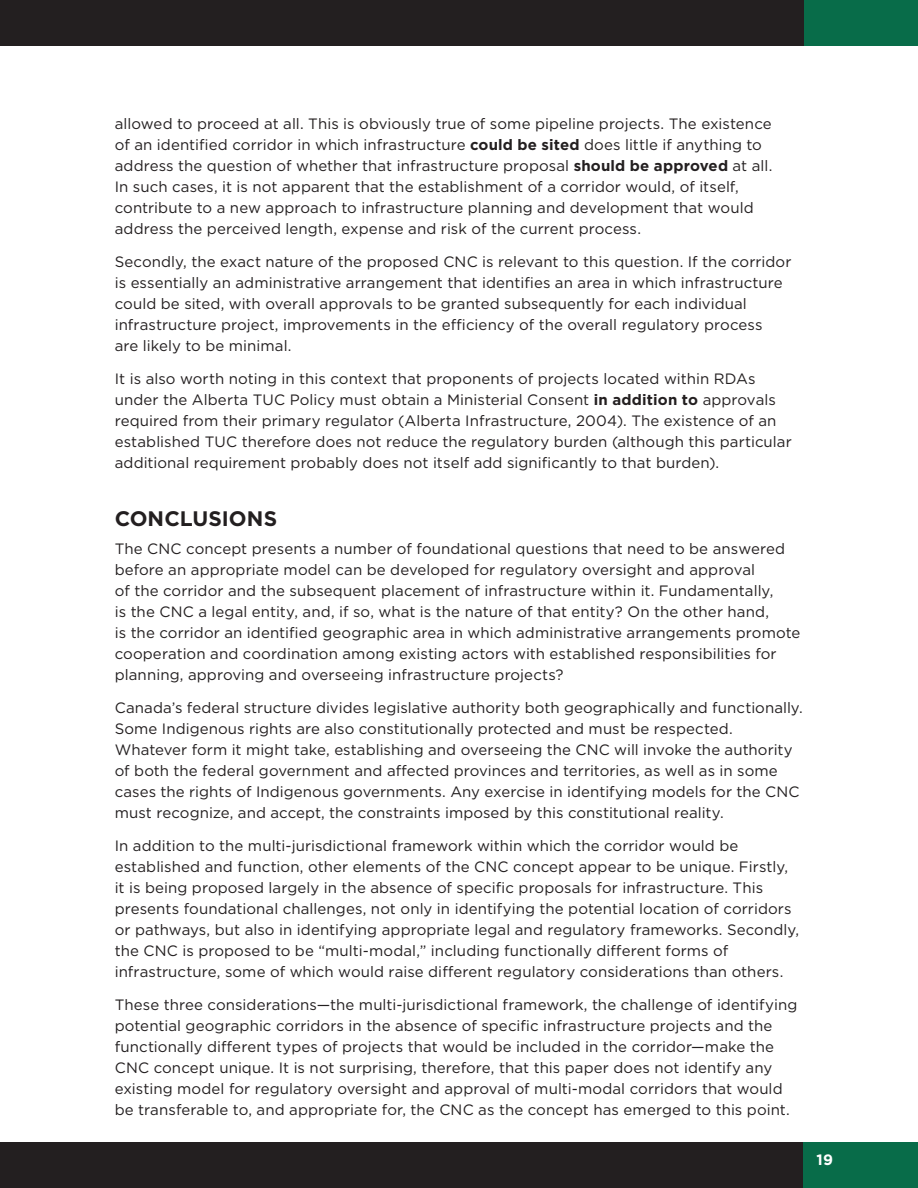
<style>
.page{position:relative;width:918px;height:1188px;background:#fff}
.page>*{position:absolute;margin:0;border:0;box-sizing:border-box;transform-origin:0 0}
.t1{font:700 21px "Gotham";letter-spacing:.005em;color:#231f20}
.t2{font:15px/21px "Gotham";letter-spacing:.005em;color:#231f20}
.t3{font:700 15px "Gotham";color:#fff}
.s1{font-weight:700}
</style>
<div class="page">
<div style="left:802px;top:1143px;width:116px;height:45px;background:#086c49"></div>
<div style="left:803px;top:0;width:115px;height:45px;background:#086c49"></div>
<div style="left:0;top:1143px;width:802px;height:45px;background:#231f20"></div>
<div style="left:0;top:0;width:803px;height:45px;background:#231f20"></div>
<p class="t2" style="left:115px;top:113px;width:659px">allowed to proceed at all. This is obviously true of some pipeline projects. The existence of an identified corridor in which infrastructure <span class="s1">could be sited</span> does little if anything to address the question of whether that infrastructure proposal <span class="s1">should be approved</span> at all.<br>In such cases, it is not apparent that the establishment of a corridor would, of itself, contribute to a new approach to infrastructure planning and development that would address the perceived length, expense and risk of the current process.</p>
<p class="t2" style="left:115px;top:251px;width:678px">Secondly, the exact nature of the proposed CNC is relevant to this question. If the corridor is essentially an administrative arrangement that identifies an area in which infrastructure could be sited, with overall approvals to be granted subsequently for each individual infrastructure project, improvements in the efficiency of the overall regulatory process<br>are likely to be minimal.</p>
<p class="t2" style="left:115px;top:368px;width:679px">It is also worth noting in this context that proponents of projects located within RDAs under the Alberta TUC Policy must obtain a Ministerial Consent <span class="s1">in addition to</span> approvals required from their primary regulator (Alberta Infrastructure, 2004). The existence of an established TUC therefore does not reduce the regulatory burden (although this particular additional requirement probably does not itself add significantly to that burden).</p>
<h1 class="t1" style="left:115px;top:505px;width:164px">CONCLUSIONS</h1>
<p class="t2" style="left:115px;top:538px;width:687px">The CNC concept presents a number of foundational questions that need to be answered before an appropriate model can be developed for regulatory oversight and approval<br>of the corridor and the subsequent placement of infrastructure within it. Fundamentally,<br>is the CNC a legal entity, and, if so, what is the nature of that entity? On the other hand,<br>is the corridor an identified geographic area in which administrative arrangements promote cooperation and coordination among existing actors with established responsibilities for planning, approving and overseeing infrastructure projects?</p>
<p class="t2" style="left:115px;top:697px;width:690px">Canada’s federal structure divides legislative authority both geographically and functionally.<br>Some Indigenous rights are also constitutionally protected and must be respected.<br>Whatever form it might take, establishing and overseeing the CNC will invoke the authority of both the federal government and affected provinces and territories, as well as in some cases the rights of Indigenous governments. Any exercise in identifying models for the CNC must recognize, and accept, the constraints imposed by this constitutional reality.</p>
<p class="t2" style="left:115px;top:835px;width:686px">In addition to the multi-jurisdictional framework within which the corridor would be established and function, other elements of the CNC concept appear to be unique. Firstly, it is being proposed largely in the absence of specific proposals for infrastructure. This presents foundational challenges, not only in identifying the potential location of corridors or pathways, but also in identifying appropriate legal and regulatory frameworks. Secondly, the CNC is proposed to be “multi-modal,” including functionally different forms of infrastructure, some of which would raise different regulatory considerations than others.</p>
<p class="t2" style="left:115px;top:994px;width:684px">These three considerations—the multi-jurisdictional framework, the challenge of identifying potential geographic corridors in the absence of specific infrastructure projects and the functionally different types of projects that would be included in the corridor—make the CNC concept unique. It is not surprising, therefore, that this paper does not identify any existing model for regulatory oversight and approval of multi-modal corridors that would be transferable to, and appropriate for, the CNC as the concept has emerged to this point.</p>
<p class="t3" style="left:817px;top:1150px;width:18px">19</p>
</div>
